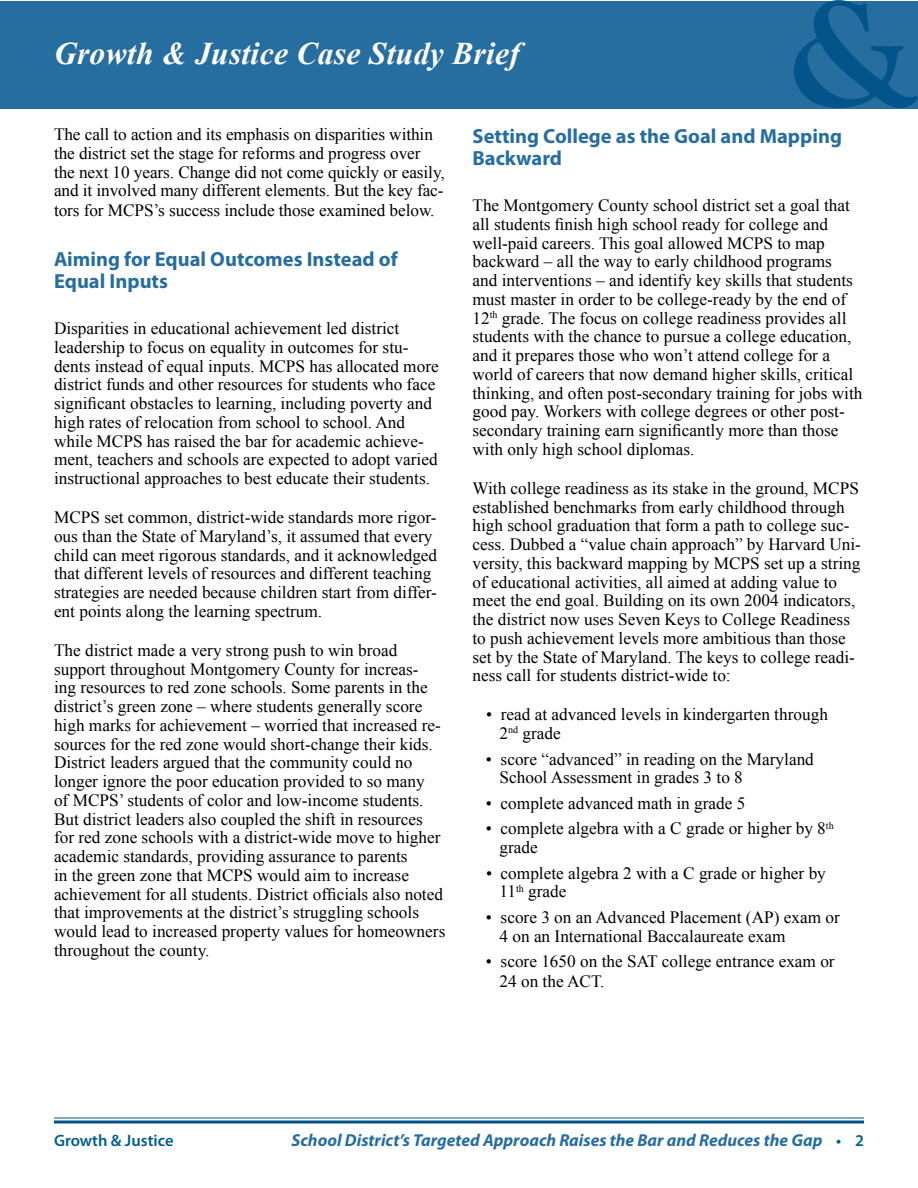
<style>
.page{position:relative;width:918px;height:1188px;background:#fff}
.page>*{position:absolute;margin:0;border:0;box-sizing:border-box;transform-origin:0 0}
.t1{font:italic 700 31.5px "Times New Roman";letter-spacing:.01em;color:#fff}
.t2{font:700 20.4px/22.5px "Myriad Pro";color:#276ea0}
.t3{font:italic 700 17.4px "Myriad Pro";color:#276ea0}
.t4{font:17.25px/18.8px "Times New Roman";color:#000}
.t5{font:600 16.5px "Myriad Pro";color:#005d91}
.s1{font-weight:600;font-style:normal;font-size:16.5px;color:#005d91}
</style>
<div class="page">
<hr style="left:54px;top:1117px;width:810px;height:2px;background:#005288">
<svg style="left:54px;top:1120px;width:810px;height:4px;background:#3f7da5"></svg>
<div style="left:1px;top:1px;width:917px;height:108px;background:#276ea0"></div>
<svg style="left:794px;top:0;width:124px;height:108px"></svg>
<h1 class="t1" style="left:54px;top:31px;width:468px">Growth &amp; Justice Case Study Brief</h1>
<p class="t4" style="left:54px;top:125px;width:392px">The call to action and its emphasis on disparities within the district set the stage for reforms and progress over the next 10 years. Change did not come quickly or easily, and it involved many different elements. But the key fac&shy;tors for MCPS’s success include those examined below.</p>
<p class="t2" style="left:54px;top:247px;width:345px">Aiming for Equal Outcomes Instead of<br>Equal Inputs</p>
<p class="t4" style="left:54px;top:319px;width:386px">Disparities in educational achievement led district leadership to focus on equality in outcomes for stu&shy;dents instead of equal inputs. MCPS has allocated more district funds and other resources for students who face significant obstacles to learning, including poverty and high rates of relocation from school to school. And while MCPS has raised the bar for academic achieve&shy;ment, teachers and schools are expected to adopt varied instructional approaches to best educate their students.</p>
<p class="t4" style="left:54px;top:508px;width:385px">MCPS set common, district-wide standards more rigor&shy;ous than the State of Maryland’s, it assumed that every child can meet rigorous standards, and it acknowledged that different levels of resources and different teaching strategies are needed because children start from differ&shy;ent points along the learning spectrum.</p>
<p class="t4" style="left:54px;top:640px;width:393px">The district made a very strong push to win broad support throughout Montgomery County for increas-<br>ing resources to red zone schools. Some parents in the district’s green zone – where students generally score high marks for achievement – worried that increased re&shy;sources for the red zone would short-change their kids.<br>District leaders argued that the community could no longer ignore the poor education provided to so many<br>of MCPS’ students of color and low-income students.<br>But district leaders also coupled the shift in resources for red zone schools with a district-wide move to higher academic standards, providing assurance to parents<br>in the green zone that MCPS would aim to increase achievement for all students. District officials also noted that improvements at the district’s struggling schools would lead to increased property values for homeowners throughout the county.</p>
<p class="t2" style="left:472px;top:124px;width:371px">Setting College as the Goal and Mapping<br>Backward</p>
<p class="t4" style="left:472px;top:196px;width:392px">The Montgomery County school district set a goal that all students finish high school ready for college and well-paid careers. This goal allowed MCPS to map backward – all the way to early childhood programs<br>and interventions – and identify key skills that students must master in order to be college-ready by the end of 12<sup>th</sup> grade. The focus on college readiness provides all students with the chance to pursue a college education, and it prepares those who won’t attend college for a world of careers that now demand higher skills, critical thinking, and often post-secondary training for jobs with good pay. Workers with college degrees or other post&shy;secondary training earn significantly more than those with only high school diplomas.</p>
<p class="t4" style="left:473px;top:478px;width:390px">With college readiness as its stake in the ground, MCPS established benchmarks from early childhood through high school graduation that form a path to college suc&shy;cess. Dubbed a “value chain approach” by Harvard Uni&shy;versity, this backward mapping by MCPS set up a string of educational activities, all aimed at adding value to meet the end goal. Building on its own 2004 indicators, the district now uses Seven Keys to College Readiness to push achievement levels more ambitious than those set by the State of Maryland. The keys to college readi&shy;ness call for students district-wide to:</p>
<p class="t4" style="left:500px;top:705px;width:330px;text-indent:-14px">• read at advanced levels in kindergarten through<br>2<sup>nd</sup> grade</p>
<p class="t4" style="left:500px;top:749px;width:316px;text-indent:-14px">• score “advanced” in reading on the Maryland<br>School Assessment in grades 3 to 8</p>
<p class="t4" style="left:486px;top:793px;width:261px">• complete advanced math in grade 5</p>
<p class="t4" style="left:500px;top:819px;width:336px;text-indent:-14px">• complete algebra with a C grade or higher by 8<sup>th </sup>grade</p>
<p class="t4" style="left:500px;top:863px;width:328px;text-indent:-14px">• complete algebra 2 with a C grade or higher by<br>11<sup>th</sup> grade</p>
<p class="t4" style="left:500px;top:907px;width:342px;text-indent:-14px">• score 3 on an Advanced Placement (AP) exam or<br>4 on an International Baccalaureate exam</p>
<p class="t4" style="left:500px;top:951px;width:337px;line-height:19.8px;text-indent:-14px">• score 1650 on the SAT college entrance exam or<br>24 on the ACT.</p>
<p class="t5" style="left:54px;top:1130px;width:121px">Growth &amp; Justice</p>
<p class="t3" style="left:291px;top:1129px;width:574px">School District’s Targeted Approach Raises the Bar and Reduces the Gap <span class="s1">• 2</span></p>
</div>
